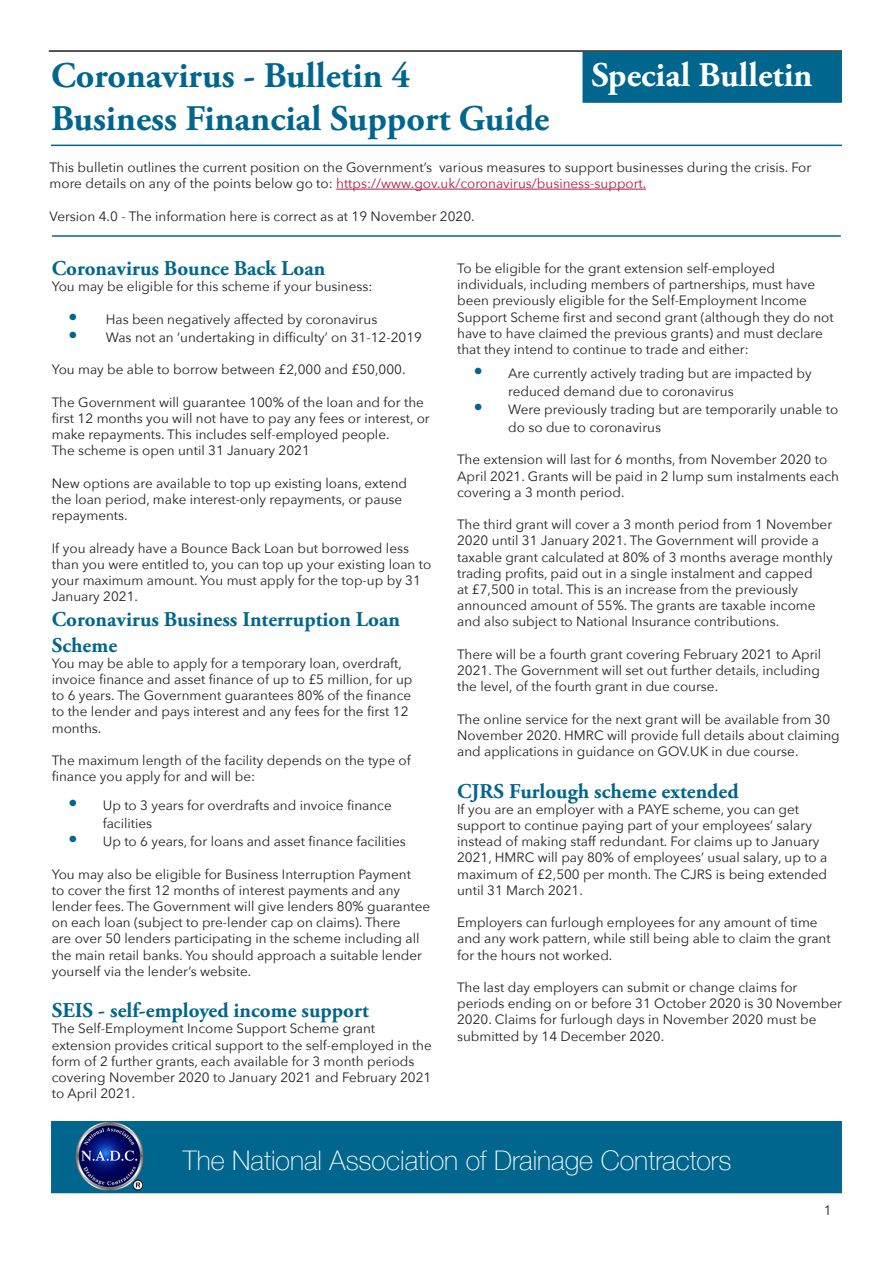
<style>
.page{position:relative;width:893px;height:1263px;background:#fff}
.page>*{position:absolute;margin:0;border:0;box-sizing:border-box;transform-origin:0 0}
.t1{font:700 36px "Adobe Garamond Pro";color:#00668d}
.special_bulletin{font:700 34.5px "Adobe Garamond Pro";color:#fff}
.body_copy{font:100 27px "Helvetica Neue";color:#fff}
.para_heading{font:700 21px/25.2px "Adobe Garamond Pro";color:#00668d}
.body_copy-2{font:13.5px/16.2px "Avenir Next";color:#231f20}
.s1{font-size:37.5px;color:#00668d}
.s2{color:#af1b45}
.s3{font-family:"Adobe Garamond Pro";font-weight:700;font-size:21px;color:#00668d}
</style>
<div class="page">
<div style="left:583px;top:53px;width:258px;height:49px;background:#00668d"></div>
<div style="left:582px;top:52px;width:260px;height:51px;border:2px solid #00668d"></div>
<hr style="left:336px;top:189px;width:310px;height:1px;background:#af1b45">
<hr style="left:51px;top:145px;width:791px;height:1px;background:#00668d">
<hr style="left:52px;top:235px;width:789px;height:2px;background:#00668d">
<hr style="left:49px;top:50px;width:793px;height:2px;background:#231f20">
<div style="left:51px;top:1121px;width:791px;height:72px;background:#00668d"></div>
<img style="left:76px;top:1122px;width:68px;height:68px">
<p class="t1" style="left:51px;top:54px;width:361px">Coronavirus - Bulletin 4</p>
<p class="special_bulletin" style="left:591px;top:55px;width:243px">Special Bulletin<span class="s1">n</span></p>
<p class="t1" style="left:51px;top:98px;width:500px">Business Financial Support Guide</p>
<p class="body_copy-2" style="left:50px;top:159px;width:763px">This bulletin outlines the current position on the Government’s various measures to support businesses during the crisis. For more details on any of the points below go to: <span class="s2">https://www.gov.uk/coronavirus/business-support.</span></p>
<p class="body_copy-2" style="left:50px;top:207px;width:427px">Version 4.0 - The information here is correct as at 19 November 2020.</p>
<p class="para_heading" style="left:52px;top:256px;width:275px">Coronavirus Bounce Back Loan</p>
<p class="body_copy-2" style="left:52px;top:277px;width:322px">You may be eligible for this scheme if your business:</p>
<p class="body_copy-2" style="left:69px;top:311px;width:310px"><span class="s3">•</span> Has been negatively affected by coronavirus</p>
<p class="body_copy-2" style="left:69px;top:329px;width:355px"><span class="s3">•</span> Was not an ‘undertaking in difficulty’ on 31-12-2019</p>
<p class="body_copy-2" style="left:52px;top:361px;width:355px">You may be able to borrow between £2,000 and £50,000.</p>
<p class="body_copy-2" style="left:52px;top:393px;width:379px">The Government will guarantee 100% of the loan and for the first 12 months you will not have to pay any fees or interest, or make repayments. This includes self-employed people.</p>
<p class="body_copy-2" style="left:52px;top:442px;width:260px">The scheme is open until 31 January 2021</p>
<p class="body_copy-2" style="left:52px;top:474px;width:357px">New options are available to top up existing loans, extend the loan period, make interest-only repayments, or pause repayments.</p>
<p class="body_copy-2" style="left:52px;top:539px;width:381px">If you already have a Bounce Back Loan but borrowed less than you were entitled to, you can top up your existing loan to your maximum amount. You must apply for the top-up by 31<br>January 2021.</p>
<p class="para_heading" style="left:52px;top:608px;width:350px">Coronavirus Business Interruption Loan<br>Scheme</p>
<p class="body_copy-2" style="left:52px;top:654px;width:362px">You may be able to apply for a temporary loan, overdraft, invoice finance and asset finance of up to £5 million, for up to 6 years. The Government guarantees 80% of the finance to the lender and pays interest and any fees for the first 12 months.</p>
<p class="body_copy-2" style="left:52px;top:752px;width:360px">The maximum length of the facility depends on the type of finance you apply for and will be:</p>
<p class="body_copy-2" style="left:103px;top:796px;width:290px;line-height:18px;text-indent:-34px"><span class="s3">•</span> Up to 3 years for overdrafts and invoice finance facilities</p>
<p class="body_copy-2" style="left:69px;top:833px;width:339px"><span class="s3">•</span> Up to 6 years, for loans and asset finance facilities</p>
<p class="body_copy-2" style="left:52px;top:865px;width:380px">You may also be eligible for Business Interruption Payment<br>to cover the first 12 months of interest payments and any lender fees. The Government will give lenders 80% guarantee on each loan (subject to pre-lender cap on claims). There<br>are over 50 lenders participating in the scheme including all the main retail banks. You should approach a suitable lender yourself via the lender’s website.</p>
<p class="para_heading" style="left:52px;top:998px;width:319px">SEIS - self-employed income support</p>
<p class="body_copy-2" style="left:52px;top:1020px;width:382px">The Self-Employment Income Support Scheme grant extension provides critical support to the self-employed in the form of 2 further grants, each available for 3 month periods covering November 2020 to January 2021 and February 2021 to April 2021.</p>
<p class="body_copy-2" style="left:457px;top:259px;width:378px">To be eligible for the grant extension self-employed individuals, including members of partnerships, must have been previously eligible for the Self-Employment Income Support Scheme first and second grant (although they do not have to have claimed the previous grants) and must declare that they intend to continue to trade and either:</p>
<p class="body_copy-2" style="left:508px;top:364px;width:305px;line-height:18px;text-indent:-34px"><span class="s3">•</span> Are currently actively trading but are impacted by reduced demand due to coronavirus</p>
<p class="body_copy-2" style="left:508px;top:400px;width:332px;line-height:18px;text-indent:-34px"><span class="s3">•</span> Were previously trading but are temporarily unable to do so due to coronavirus</p>
<p class="body_copy-2" style="left:457px;top:451px;width:383px">The extension will last for 6 months, from November 2020 to<br>April 2021. Grants will be paid in 2 lump sum instalments each covering a 3 month period.</p>
<p class="body_copy-2" style="left:457px;top:516px;width:377px">The third grant will cover a 3 month period from 1 November 2020 until 31 January 2021. The Government will provide a taxable grant calculated at 80% of 3 months average monthly trading profits, paid out in a single instalment and capped<br>at £7,500 in total. This is an increase from the previously announced amount of 55%. The grants are taxable income and also subject to National Insurance contributions.</p>
<p class="body_copy-2" style="left:457px;top:645px;width:366px;text-align:justify">There will be a fourth grant covering February 2021 to April 2021. The Government will set out further details, including the level, of the fourth grant in due course.</p>
<p class="body_copy-2" style="left:457px;top:710px;width:384px">The online service for the next grant will be available from 30<br>November 2020. HMRC will provide full details about claiming and applications in guidance on GOV.UK in due course.</p>
<p class="para_heading" style="left:457px;top:779px;width:283px">CJRS Furlough scheme extended</p>
<p class="body_copy-2" style="left:457px;top:800px;width:372px">If you are an employer with a PAYE scheme, you can get support to continue paying part of your employees’ salary instead of making staff redundant. For claims up to January 2021, HMRC will pay 80% of employees’ usual salary, up to a maximum of £2,500 per month. The CJRS is being extended until 31 March 2021.</p>
<p class="body_copy-2" style="left:457px;top:914px;width:375px">Employers can furlough employees for any amount of time and any work pattern, while still being able to claim the grant for the hours not worked.</p>
<p class="body_copy-2" style="left:457px;top:978px;width:386px">The last day employers can submit or change claims for periods ending on or before 31 October 2020 is 30 November 2020. Claims for furlough days in November 2020 must be submitted by 14 December 2020.</p>
<p class="body_copy" style="left:183px;top:1140px;width:550px">The National Association of Drainage Contractors</p>
<p class="body_copy-2" style="left:824px;top:1201px;width:9px">1</p>
</div>
